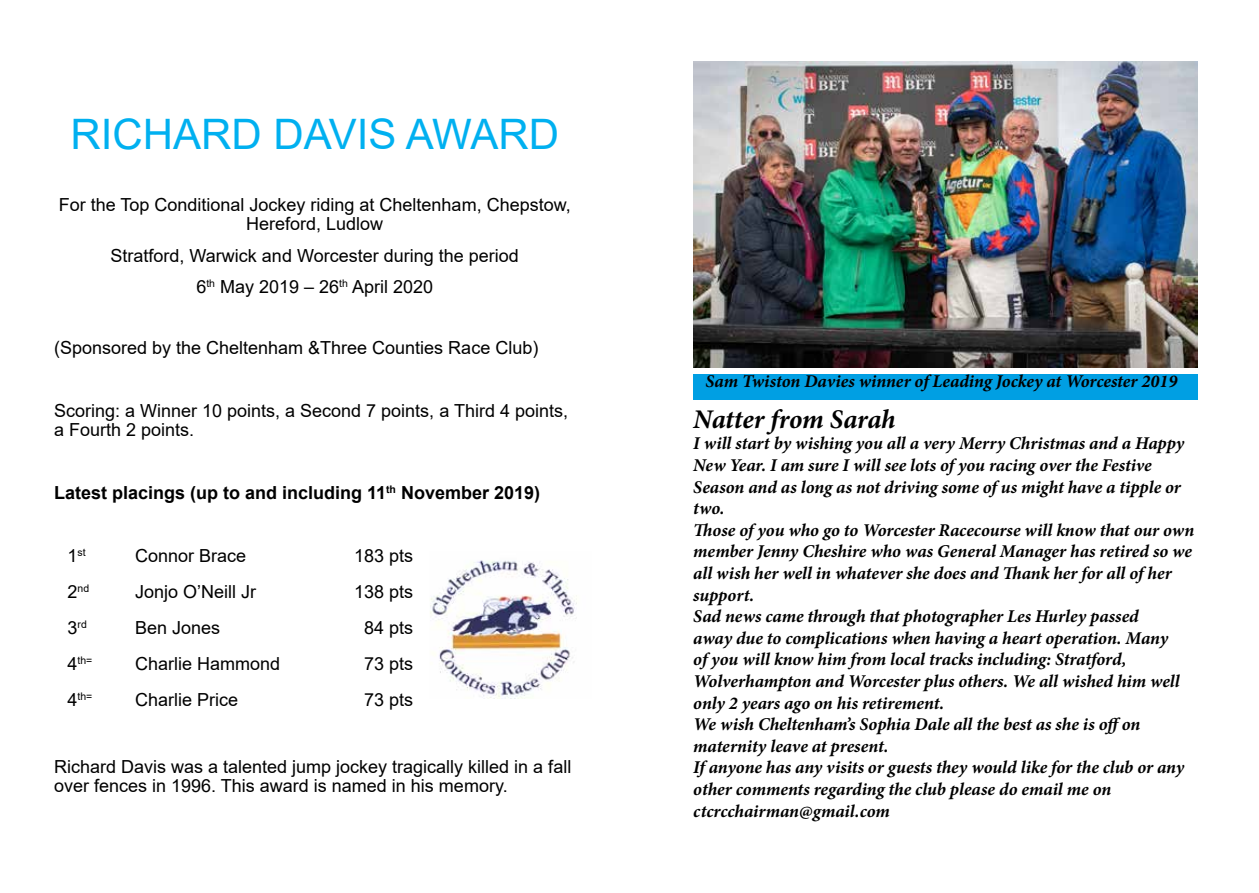
<style>
.page{position:relative;width:1259px;height:893px;background:#fff}
.page>*{position:absolute;margin:0;border:0;box-sizing:border-box;transform-origin:0 0}
.t1{font:42px "Arial";color:#00b0f0}
.t2{font:italic 700 27px "Minion Pro";letter-spacing:-.005em;color:#000}
.t3{font:italic 700 18px/21.6px "Minion Pro";letter-spacing:-.005em;color:#000}
.t4{font:18px/19.4px "Arial";color:#000;text-align:center}
.t5{font:700 18px "Arial";color:#000}
.t6{font:10.5px "Arial";color:#000}
.s1{font-size:18px}
</style>
<div class="page">
<img style="left:430px;top:560px;width:147px;height:139px">
<img style="left:693px;top:62px;width:504px;height:306px">
<div style="left:693px;top:374px;width:504px;height:26px;background:#009fe3"></div>
<h1 class="t1" style="left:70px;top:106px;width:490px">RICHARD DAVIS AWARD</h1>
<p class="t4" style="left:59px;top:195px;width:513px">For the Top Conditional Jockey riding at Cheltenham, Chepstow,<br>Hereford, Ludlow</p>
<p class="t4" style="left:111px;top:239px;width:410px;line-height:31.3px">Stratford, Warwick and Worcester during the period<br>6<sup>th</sup> May 2019 – 26<sup>th</sup> April 2020</p>
<p class="t4" style="left:54px;top:338px;width:486px">(Sponsored by the Cheltenham &amp;Three Counties Race Club)</p>
<p class="t4" style="left:54px;top:401px;width:515px;text-align:left">Scoring: a Winner 10 points, a Second 7 points, a Third 4 points, a Fourth 2 points.</p>
<p class="t5" style="left:54px;top:480px;width:487px">Latest placings (up to and including 11<sup>th</sup> November 2019)</p>
<p class="t6" style="left:67px;top:545px;width:20px"><span class="s1">1</span>st</p>
<p class="t4" style="left:135px;top:546px;width:113px">Connor Brace</p>
<p class="t4" style="left:354px;top:546px;width:61px">183 pts</p>
<p class="t6" style="left:68px;top:581px;width:23px"><span class="s1">2</span>nd</p>
<p class="t4" style="left:135px;top:582px;width:123px">Jonjo O’Neill Jr</p>
<p class="t4" style="left:354px;top:582px;width:61px">138 pts</p>
<p class="t6" style="left:68px;top:617px;width:21px"><span class="s1">3</span>rd</p>
<p class="t4" style="left:135px;top:618px;width:87px">Ben Jones</p>
<p class="t4" style="left:364px;top:618px;width:51px">84 pts</p>
<p class="t6" style="left:68px;top:653px;width:26px"><span class="s1">4</span>th=</p>
<p class="t4" style="left:135px;top:654px;width:147px">Charlie Hammond</p>
<p class="t4" style="left:364px;top:654px;width:51px">73 pts</p>
<p class="t6" style="left:67px;top:689px;width:26px"><span class="s1">4</span>th=</p>
<p class="t4" style="left:135px;top:690px;width:105px">Charlie Price</p>
<p class="t4" style="left:364px;top:690px;width:51px">73 pts</p>
<p class="t4" style="left:54px;top:756px;width:519px;text-align:left">Richard Davis was a talented jump jockey tragically killed in a fall over fences in 1996. This award is named in his memory.</p>
<p class="t3" style="left:705px;top:370px;width:473px">Sam Twiston Davies winner of Leading Jockey at Worcester 2019</p>
<h2 class="t2" style="left:693px;top:400px;width:204px">Natter from Sarah</h2>
<p class="t3" style="left:693px;top:433px;width:502px">I will start by wishing you all a very Merry Christmas and a Happy New Year. I am sure I will see lots of you racing over the Festive Season and as long as not driving some of us might have a tipple or two.<br>Those of you who go to Worcester Racecourse will know that our own member Jenny Cheshire who was General Manager has retired so we all wish her well in whatever she does and Thank her for all of her support.<br>Sad news came through that photographer Les Hurley passed<br>away due to complications when having a heart operation. Many<br>of you will know him from local tracks including: Stratford, Wolverhampton and Worcester plus others. We all wished him well only 2 years ago on his retirement.<br>We wish Cheltenham’s Sophia Dale all the best as she is off on maternity leave at present.<br>If anyone has any visits or guests they would like for the club or any other comments regarding the club please do email me on ctcrcchairman@gmail.com</p>
</div>
